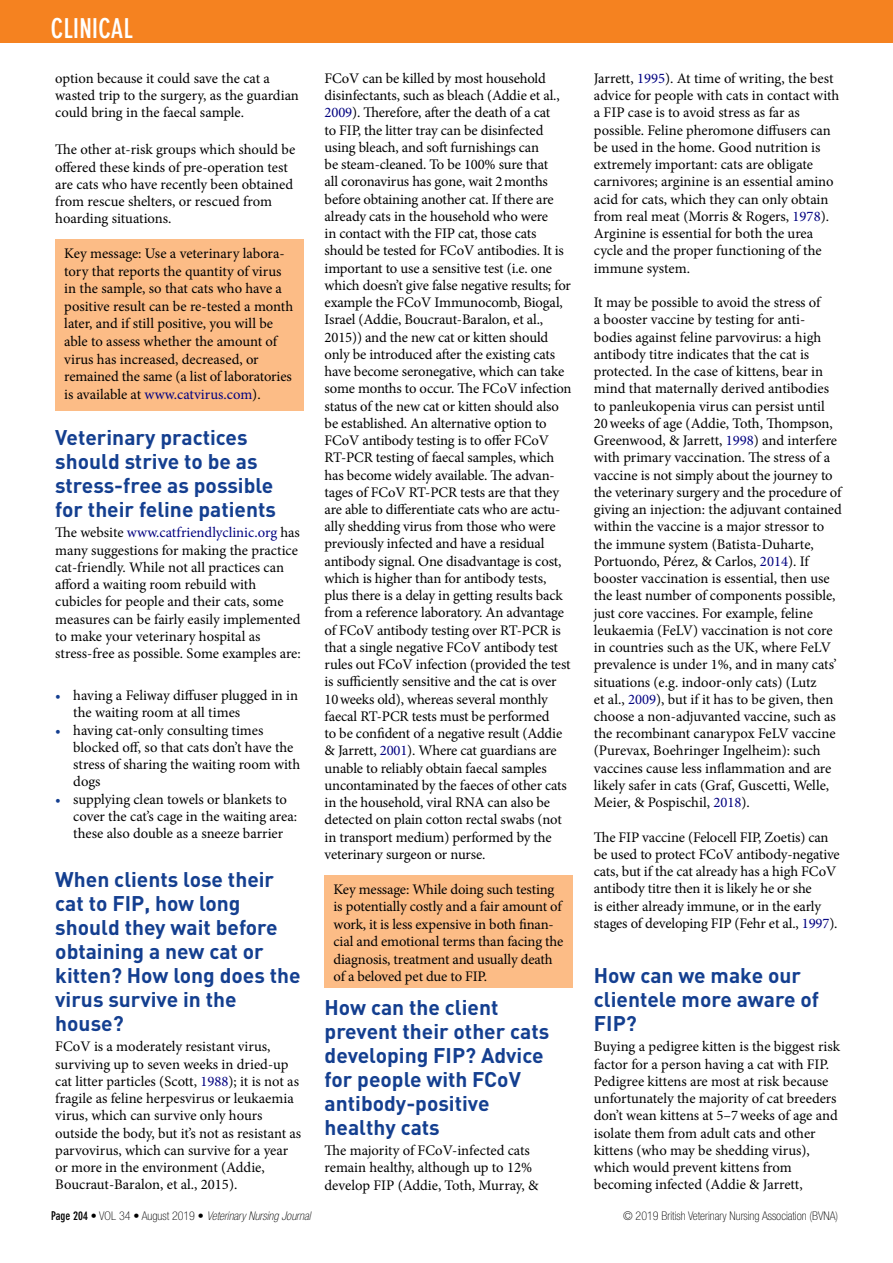
<style>
.page{position:relative;width:893px;height:1263px;background:#fff}
.page>*{position:absolute;margin:0;border:0;box-sizing:border-box;transform-origin:0 0}
.t1{font:700 condensed 27px "DIN Neuzeit Grotesk Std";color:#fff}
.t2{font:700 21px/24px "DIN";color:#143f90}
.t3{font:14.7px/17.2px "Minion Pro";letter-spacing:-.005em;color:#000}
.t4{font:italic 100 condensed 12px "Helvetica Neue LT Std";color:#000}
.t5{font:100 condensed 12px "Helvetica Neue LT Std";color:#000}
.s1{color:#000080}
.s2{color:#143f90}
.s3{font-family:"DIN Neuzeit Grotesk Std";font-weight:700;font-style:normal}
.s4{font-style:normal}
</style>
<div class="page">
<div style="left:0;top:0;width:893px;height:43px;background:#f58220"></div>
<div style="left:325px;top:875px;width:248px;height:113px;background:#fcbc86"></div>
<div style="left:55px;top:240px;width:248px;height:171px;background:#fcbc86"></div>
<h1 class="t1" style="left:51px;top:13px;width:83px">CLINICAL</h1>
<p class="t3" style="left:55px;top:70px;width:245px">option because it could save the cat a wasted trip to the surgery, as the guardian could bring in the faecal sample.</p>
<p class="t3" style="left:55px;top:141px;width:241px">The other at-risk groups which should be offered these kinds of pre-operation test are cats who have recently been obtained from rescue shelters, or rescued from hoarding situations.</p>
<p class="t3" style="left:64px;top:245px;width:230px">Key message: Use a veterinary labora&shy;tory that reports the quantity of virus in the sample, so that cats who have a positive result can be re-tested a month later, and if still positive, you will be able to assess whether the amount of virus has increased, decreased, or remained the same (a list of laboratories is available at <span class="s1">www.catvirus.com</span>).</p>
<h2 class="t2" style="left:55px;top:425px;width:222px">Veterinary practices should strive to be as stress-free as possible for their feline patients</h2>
<p class="t3" style="left:55px;top:524px;width:247px">The website <span class="s1">www.catfriendlyclinic.org</span> has many suggestions for making the practice cat-friendly. While not all practices can afford a waiting room rebuild with cubicles for people and their cats, some measures can be fairly easily implemented to make your veterinary hospital as stress-free as possible. Some examples are:</p>
<p class="t3" style="left:73px;top:687px;width:226px;text-indent:-18px"><span class="s2">•</span> having a Feliway diffuser plugged in in the waiting room at all times</p>
<p class="t3" style="left:73px;top:721px;width:228px;text-indent:-18px"><span class="s2">•</span> having cat-only consulting times blocked off, so that cats don’t have the stress of sharing the waiting room with dogs</p>
<p class="t3" style="left:73px;top:790px;width:225px;text-indent:-18px"><span class="s2">•</span> supplying clean towels or blankets to cover the cat’s cage in the waiting area: these also double as a sneeze barrier</p>
<h2 class="t2" style="left:55px;top:866px;width:247px">When clients lose their cat to FIP, how long should they wait before obtaining a new cat or kitten? How long does the virus survive in the house?</h2>
<p class="t3" style="left:55px;top:1038px;width:247px">FCoV is a moderately resistant virus, surviving up to seven weeks in dried-up cat litter particles (Scott, <span class="s1">1988</span>); it is not as fragile as feline herpesvirus or leukaemia virus, which can survive only hours outside the body, but it’s not as resistant as parvovirus, which can survive for a year or more in the environment (Addie, Boucraut-Baralon, et al., 2015).</p>
<p class="t3" style="left:325px;top:70px;width:248px">FCoV can be killed by most household disinfectants, such as bleach (Addie et al., <span class="s1">2009</span>). Therefore, after the death of a cat<br>to FIP, the litter tray can be disinfected using bleach, and soft furnishings can<br>be steam-cleaned. To be 100% sure that<br>all coronavirus has gone, wait 2months before obtaining another cat. If there are already cats in the household who were<br>in contact with the FIP cat, those cats should be tested for FCoV antibodies. It is important to use a sensitive test (i.e. one which doesn’t give false negative results; for example the FCoV Immunocomb, Biogal, Israel (Addie, Boucraut-Baralon, et al., 2015)) and the new cat or kitten should only be introduced after the existing cats have become seronegative, which can take some months to occur. The FCoV infection status of the new cat or kitten should also be established. An alternative option to FCoV antibody testing is to offer FCoV RT-PCR testing of faecal samples, which has become widely available. The advan&shy;tages of FCoV RT-PCR tests are that they are able to differentiate cats who are actu&shy;ally shedding virus from those who were previously infected and have a residual antibody signal. One disadvantage is cost, which is higher than for antibody tests, plus there is a delay in getting results back from a reference laboratory. An advantage of FCoV antibody testing over RT-PCR is that a single negative FCoV antibody test rules out FCoV infection (provided the test is sufficiently sensitive and the cat is over 10weeks old), whereas several monthly faecal RT-PCR tests must be performed<br>to be confident of a negative result (Addie &amp; Jarrett, <span class="s1">2001</span>). Where cat guardians are unable to reliably obtain faecal samples uncontaminated by the faeces of other cats in the household, viral RNA can also be detected on plain cotton rectal swabs (not in transport medium) performed by the veterinary surgeon or nurse.</p>
<p class="t3" style="left:334px;top:880px;width:231px">Key message: While doing such testing is potentially costly and a fair amount of work, it is less expensive in both finan&shy;cial and emotional terms than facing the diagnosis, treatment and usually death of a beloved pet due to FIP.</p>
<h2 class="t2" style="left:325px;top:994px;width:226px">How can the client prevent their other cats developing FIP? Advice for people with FCoV antibody-positive healthy cats</h2>
<p class="t3" style="left:325px;top:1142px;width:216px">The majority of FCoV-infected cats remain healthy, although up to 12% develop FIP (Addie, Toth, Murray, &amp;</p>
<p class="t3" style="left:594px;top:70px;width:247px">Jarrett, <span class="s1">1995</span>). At time of writing, the best advice for people with cats in contact with a FIP case is to avoid stress as far as possible. Feline pheromone diffusers can be used in the home. Good nutrition is extremely important: cats are obligate carnivores; arginine is an essential amino acid for cats, which they can only obtain from real meat (Morris &amp; Rogers, <span class="s1">1978</span>).<br>Arginine is essential for both the urea cycle and the proper functioning of the immune system.</p>
<p class="t3" style="left:594px;top:294px;width:250px">It may be possible to avoid the stress of<br>a booster vaccine by testing for anti&shy;bodies against feline parvovirus: a high antibody titre indicates that the cat is protected. In the case of kittens, bear in mind that maternally derived antibodies to panleukopenia virus can persist until 20weeks of age (Addie, Toth, Thompson, Greenwood, &amp; Jarrett, <span class="s1">1998</span>) and interfere with primary vaccination. The stress of a vaccine is not simply about the journey to the veterinary surgery and the procedure of giving an injection: the adjuvant contained within the vaccine is a major stressor to the immune system (Batista-Duharte, Portuondo, Pérez, &amp; Carlos, <span class="s1">2014</span>). If booster vaccination is essential, then use the least number of components possible, just core vaccines. For example, feline leukaemia (FeLV) vaccination is not core in countries such as the UK, where FeLV prevalence is under 1%, and in many cats’ situations (e.g. indoor-only cats) (Lutz<br>et al., <span class="s1">2009</span>), but if it has to be given, then choose a non-adjuvanted vaccine, such as the recombinant canarypox FeLV vaccine (Purevax, Boehringer Ingelheim): such vaccines cause less inflammation and are likely safer in cats (Graf, Guscetti, Welle, Meier, &amp; Pospischil, <span class="s1">2018</span>).</p>
<p class="t3" style="left:594px;top:828px;width:247px">The FIP vaccine (Felocell FIP, Zoetis) can be used to protect FCoV antibody-negative cats, but if the cat already has a high FCoV antibody titre then it is likely he or she<br>is either already immune, or in the early stages of developing FIP (Fehr et al., <span class="s1">1997</span>).</p>
<h2 class="t2" style="left:594px;top:962px;width:227px">How can we make our clientele more aware of<br>FIP?</h2>
<p class="t3" style="left:594px;top:1038px;width:248px">Buying a pedigree kitten is the biggest risk factor for a person having a cat with FIP.<br>Pedigree kittens are most at risk because unfortunately the majority of cat breeders don’t wean kittens at 5–7weeks of age and isolate them from adult cats and other kittens (who may be shedding virus), which would prevent kittens from becoming infected (Addie &amp; Jarrett,</p>
<p class="t4" style="left:51px;top:1209px;width:261px"><span class="s3">PAGE 204</span> <span class="s4">• VOL 34 • August 2019 •</span> Veterinary Nursing Journal</p>
<p class="t5" style="left:623px;top:1209px;width:217px">© 2019 British Veterinary Nursing Association (BVNA)</p>
</div>
